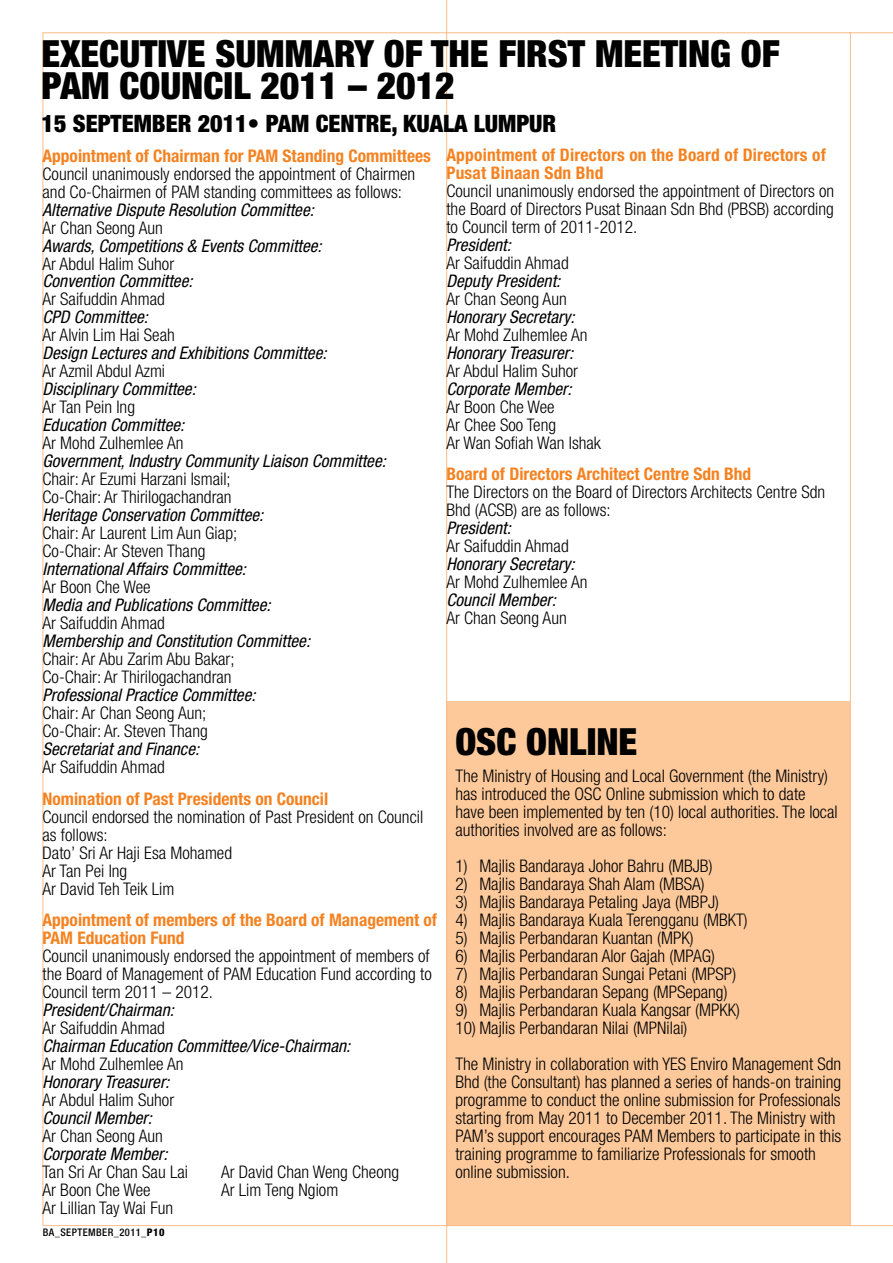
<style>
.page{position:relative;width:893px;height:1263px;background:#fff}
.page>*{position:absolute;margin:0;border:0;box-sizing:border-box;transform-origin:0 0}
.t1{font:900 condensed 37.5px "Helvetica Neue";color:#000}
.t2{font:900 condensed 24px "Helvetica Neue";color:#000}
.t3{font:300 condensed 17.4px/18px "Helvetica Neue";color:#000}
.t4{font:italic condensed 17.4px "Helvetica Neue";color:#000}
.t5{font:700 condensed 17.4px/18px "Helvetica Neue";color:#f58220}
.t6{font:500 condensed 10.5px "Helvetica Neue";letter-spacing:.04em;color:#000}
.s1{font-weight:800}
</style>
<div class="page">
<div style="left:446px;top:701px;width:404px;height:525px;background:#fdc99b"></div>
<hr style="left:446px;top:0;width:1px;height:1263px;background:#fcbc86">
<hr style="left:850px;top:1225px;width:43px;height:1px;background:#fcbc86">
<hr style="left:849px;top:33px;width:44px;height:1px;background:#fcbc86">
<h1 class="t1" style="left:42px;top:31px;width:58px">EXECUTIVE</h1>
<h1 class="t1" style="left:215px;top:31px;width:45px">SUMMARY</h1>
<h1 class="t1" style="left:384px;top:31px;width:68px">OF THE</h1>
<h1 class="t1" style="left:498px;top:31px;width:144px">FIRST MEETING</h1>
<h1 class="t1" style="left:741px;top:31px;width:40px">OF</h1>
<h1 class="t1" style="left:42px;top:62px;width:118px">PAM COUNCIL</h1>
<h1 class="t1" style="left:260px;top:62px;width:196px">2011 – 2012</h1>
<h2 class="t2" style="left:42px;top:108px;width:516px">15 SEPTEMBER 2011• PAM CENTRE, KUALA LUMPUR</h2>
<p class="t5" style="left:43px;top:146px;width:390px">Appointment of Chairman for PAM Standing Committees</p>
<p class="t3" style="left:43px;top:164px;width:374px">Council unanimously endorsed the appointment of Chairmen and Co-Chairmen of PAM standing committees as follows:</p>
<p class="t4" style="left:43px;top:199px;width:273px">Alternative Dispute Resolution Committee:</p>
<p class="t3" style="left:43px;top:218px;width:122px">Ar Chan Seong Aun</p>
<p class="t4" style="left:43px;top:235px;width:281px">Awards, Competitions &amp; Events Committee:</p>
<p class="t3" style="left:43px;top:254px;width:133px">Ar Abdul Halim Suhor</p>
<p class="t4" style="left:43px;top:271px;width:152px">Convention Committee:</p>
<p class="t3" style="left:43px;top:290px;width:124px">Ar Saifuddin Ahmad</p>
<p class="t4" style="left:43px;top:307px;width:107px">CPD Committee:</p>
<p class="t3" style="left:43px;top:326px;width:134px">Ar Alvin Lim Hai Seah</p>
<p class="t4" style="left:43px;top:343px;width:286px">Design Lectures and Exhibitions Committee:</p>
<p class="t3" style="left:43px;top:362px;width:124px">Ar Azmil Abdul Azmi</p>
<p class="t4" style="left:43px;top:379px;width:155px">Disciplinary Committee:</p>
<p class="t3" style="left:43px;top:398px;width:94px">Ar Tan Pein Ing</p>
<p class="t4" style="left:43px;top:415px;width:143px">Education Committee:</p>
<p class="t3" style="left:43px;top:434px;width:143px">Ar Mohd Zulhemlee An</p>
<p class="t4" style="left:43px;top:451px;width:345px">Government, Industry Community Liaison Committee:</p>
<p class="t3" style="left:43px;top:470px;width:191px">Chair: Ar Ezumi Harzani Ismail;<br>Co-Chair: Ar Thirilogachandran</p>
<p class="t4" style="left:43px;top:505px;width:222px">Heritage Conservation Committee:</p>
<p class="t3" style="left:43px;top:524px;width:196px">Chair: Ar Laurent Lim Aun Giap;<br>Co-Chair: Ar Steven Thang</p>
<p class="t4" style="left:43px;top:559px;width:205px">International Affairs Committee:</p>
<p class="t3" style="left:43px;top:578px;width:110px">Ar Boon Che Wee</p>
<p class="t4" style="left:43px;top:595px;width:230px">Media and Publications Committee:</p>
<p class="t3" style="left:43px;top:614px;width:124px">Ar Saifuddin Ahmad</p>
<p class="t4" style="left:43px;top:631px;width:269px">Membership and Constitution Committee:</p>
<p class="t3" style="left:43px;top:650px;width:194px">Chair: Ar Abu Zarim Abu Bakar;<br>Co-Chair: Ar Thirilogachandran</p>
<p class="t4" style="left:43px;top:685px;width:215px">Professional Practice Committee:</p>
<p class="t3" style="left:43px;top:704px;width:167px">Chair: Ar Chan Seong Aun;<br>Co-Chair: Ar. Steven Thang</p>
<p class="t4" style="left:43px;top:739px;width:158px">Secretariat and Finance:</p>
<p class="t3" style="left:43px;top:758px;width:124px">Ar Saifuddin Ahmad</p>
<p class="t5" style="left:43px;top:789px;width:287px">Nomination of Past Presidents on Council</p>
<p class="t3" style="left:43px;top:807px;width:382px">Council endorsed the nomination of Past President on Council as follows:<br>Dato’ Sri Ar Haji Esa Mohamed<br>Ar Tan Pei Ing<br>Ar David Teh Teik Lim</p>
<p class="t5" style="left:43px;top:911px;width:396px">Appointment of members of the Board of Management of<br>PAM Education Fund</p>
<p class="t3" style="left:43px;top:947px;width:391px;text-align:justify">Council unanimously endorsed the appointment of members of the Board of Management of PAM Education Fund according to Council term 2011 – 2012.</p>
<p class="t4" style="left:43px;top:1000px;width:133px">President/Chairman:</p>
<p class="t3" style="left:43px;top:1019px;width:124px">Ar Saifuddin Ahmad</p>
<p class="t4" style="left:43px;top:1036px;width:309px">Chairman Education Committee/Vice-Chairman:</p>
<p class="t3" style="left:43px;top:1055px;width:143px">Ar Mohd Zulhemlee An</p>
<p class="t4" style="left:43px;top:1072px;width:128px">Honorary Treasurer:</p>
<p class="t3" style="left:43px;top:1091px;width:133px">Ar Abdul Halim Suhor</p>
<p class="t4" style="left:43px;top:1108px;width:111px">Council Member:</p>
<p class="t3" style="left:43px;top:1127px;width:122px">Ar Chan Seong Aun</p>
<p class="t4" style="left:43px;top:1144px;width:127px">Corporate Member:</p>
<p class="t3" style="left:43px;top:1163px;width:147px">Tan Sri Ar Chan Sau Lai</p>
<p class="t3" style="left:221px;top:1163px;width:180px">Ar David Chan Weng Cheong</p>
<p class="t3" style="left:43px;top:1181px;width:110px">Ar Boon Che Wee</p>
<p class="t3" style="left:221px;top:1181px;width:119px">Ar Lim Teng Ngiom</p>
<p class="t3" style="left:43px;top:1199px;width:132px">Ar Lillian Tay Wai Fun</p>
<p class="t6" style="left:43px;top:1226px;width:123px">BA_SEPTEMBER_2011_<span class="s1">P10</span></p>
<p class="t5" style="left:446px;top:146px;width:381px">Appointment of Directors on the Board of Directors of<br>Pusat Binaan Sdn Bhd</p>
<p class="t3" style="left:446px;top:182px;width:389px;text-align:justify">Council unanimously endorsed the appointment of Directors on the Board of Directors Pusat Binaan Sdn Bhd (PBSB) according to Council term of 2011-2012.</p>
<p class="t4" style="left:446px;top:235px;width:66px">President:</p>
<p class="t3" style="left:446px;top:254px;width:124px">Ar Saifuddin Ahmad</p>
<p class="t4" style="left:446px;top:271px;width:115px">Deputy President:</p>
<p class="t3" style="left:446px;top:290px;width:122px">Ar Chan Seong Aun</p>
<p class="t4" style="left:446px;top:307px;width:130px">Honorary Secretary:</p>
<p class="t3" style="left:446px;top:326px;width:143px">Ar Mohd Zulhemlee An</p>
<p class="t4" style="left:446px;top:343px;width:128px">Honorary Treasurer:</p>
<p class="t3" style="left:446px;top:362px;width:133px">Ar Abdul Halim Suhor</p>
<p class="t4" style="left:446px;top:379px;width:127px">Corporate Member:</p>
<p class="t3" style="left:446px;top:398px;width:156px">Ar Boon Che Wee<br>Ar Chee Soo Teng<br>Ar Wan Sofiah Wan Ishak</p>
<p class="t5" style="left:446px;top:465px;width:306px">Board of Directors Architect Centre Sdn Bhd</p>
<p class="t3" style="left:446px;top:483px;width:380px">The Directors on the Board of Directors Architects Centre Sdn<br>Bhd (ACSB) are as follows:</p>
<p class="t4" style="left:446px;top:518px;width:66px">President:</p>
<p class="t3" style="left:446px;top:537px;width:124px">Ar Saifuddin Ahmad</p>
<p class="t4" style="left:446px;top:554px;width:130px">Honorary Secretary:</p>
<p class="t3" style="left:446px;top:573px;width:143px">Ar Mohd Zulhemlee An</p>
<p class="t4" style="left:446px;top:590px;width:111px">Council Member:</p>
<p class="t3" style="left:446px;top:609px;width:122px">Ar Chan Seong Aun</p>
<h1 class="t1" style="left:455px;top:719px;width:111px">OSC ONLINE</h1>
<p class="t3" style="left:455px;top:766px;width:384px">The Ministry of Housing and Local Government (the Ministry) has introduced the OSC Online submission which to date have been implemented by ten (10) local authorities. The local authorities involved are as follows:</p>
<p class="t3" style="left:455px;top:856px;width:259px">1) Majlis Bandaraya Johor Bahru (MBJB)</p>
<p class="t3" style="left:455px;top:874px;width:251px">2) Majlis Bandaraya Shah Alam (MBSA)</p>
<p class="t3" style="left:455px;top:892px;width:265px">3) Majlis Bandaraya Petaling Jaya (MBPJ)</p>
<p class="t3" style="left:455px;top:910px;width:294px">4) Majlis Bandaraya Kuala Terengganu (MBKT)</p>
<p class="t3" style="left:455px;top:928px;width:240px">5) Majlis Perbandaran Kuantan (MPK)</p>
<p class="t3" style="left:455px;top:946px;width:261px">6) Majlis Perbandaran Alor Gajah (MPAG)</p>
<p class="t3" style="left:455px;top:964px;width:282px">7) Majlis Perbandaran Sungai Petani (MPSP)</p>
<p class="t3" style="left:455px;top:982px;width:274px">8) Majlis Perbandaran Sepang (MPSepang)</p>
<p class="t3" style="left:455px;top:1000px;width:286px">9) Majlis Perbandaran Kuala Kangsar (MPKK)</p>
<p class="t3" style="left:455px;top:1009px;width:387px;line-height:36px">10) Majlis Perbandaran Nilai (MPNilai)<br>The Ministry in collaboration with YES Enviro Management Sdn</p>
<p class="t3" style="left:455px;top:1072px;width:387px">Bhd (the Consultant) has planned a series of hands-on training programme to conduct the online submission for Professionals starting from May 2011 to December 2011. The Ministry with PAM’s support encourages PAM Members to participate in this training programme to familiarize Professionals for smooth online submission.</p>
</div>
